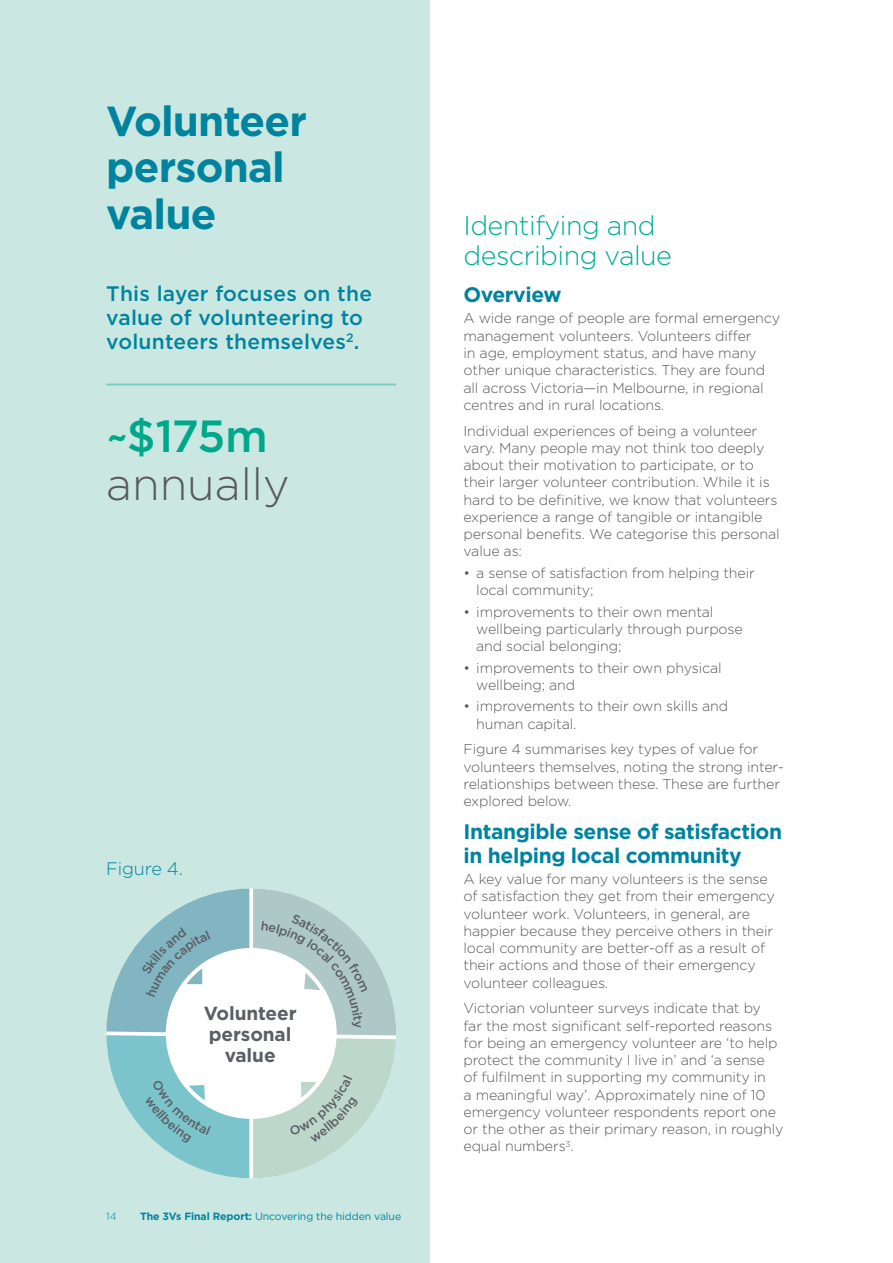
<style>
.page{position:relative;width:893px;height:1263px;background:#fff}
.page>*{position:absolute;margin:0;border:0;box-sizing:border-box;transform-origin:0 0}
.t1{font:300 45px "Gotham";color:#58595b}
.t2{font:500 45px "Gotham";color:#00a88b}
.t3{font:700 42px/46.5px "Gotham";letter-spacing:-.02em;color:#00839f}
.t4{font:300 27px/30px "Gotham";letter-spacing:-.02em;color:#00ae94}
.t5{font:500 21px/24px "Gotham";letter-spacing:.01em;color:#00839f}
.t6{font:700 21px/24px "Gotham";letter-spacing:-.02em;color:#00839f}
.t7{font:700 19.05px/21.1px "Gotham";letter-spacing:-.005em;color:#5b5e65;text-align:center}
.t8{font:300 18px "Gotham";letter-spacing:-.01em;color:#00839f}
.t9{font:300 14.25px/17.2px "Gotham";letter-spacing:-.01em;color:#58595b}
.t10{font:10.5px "Gotham";letter-spacing:-.01em;color:#00839f}
.t11{font:300 10.5px "Gotham";color:#00839f}
.s1{font-weight:700}
</style>
<div class="page">
<div style="left:0;top:0;width:429px;height:1263px;background:#cae8e1"></div>
<hr style="left:106px;top:384px;width:290px;height:1px;background:#7cccbd">
<svg style="left:106px;top:888px;width:290px;height:290px"></svg>
<h2 class="t3" style="left:106px;top:97px;width:202px">Volunteer personal value</h2>
<h3 class="t5" style="left:106px;top:281px;width:267px">This layer focuses on the value of volunteering to volunteers themselves<sup>2</sup>.</h3>
<h1 class="t2" style="left:106px;top:410px;width:163px">~$175m</h1>
<h1 class="t1" style="left:106px;top:459px;width:185px">annually</h1>
<p class="t8" style="left:106px;top:859px;width:78px">Figure 4.</p>
<h3 class="t7" style="left:204px;top:1002px;width:94px">Volunteer personal value</h3>
<p class="t11" style="left:106px;top:1211px;width:12px">14</p>
<p class="t10" style="left:140px;top:1211px;width:263px"><span class="s1">The 3Vs Final Report:</span> Uncovering the hidden value</p>
<h3 class="t4" style="left:463px;top:210px;width:210px">Identifying and describing value</h3>
<h3 class="t6" style="left:463px;top:282px;width:99px">Overview</h3>
<p class="t9" style="left:463px;top:310px;width:318px">A wide range of people are formal emergency management volunteers. Volunteers differ<br>in age, employment status, and have many other unique characteristics. They are found all across Victoria—in Melbourne, in regional centres and in rural locations.</p>
<p class="t9" style="left:463px;top:422px;width:318px">Individual experiences of being a volunteer vary. Many people may not think too deeply about their motivation to participate, or to their larger volunteer contribution. While it is hard to be definitive, we know that volunteers experience a range of tangible or intangible personal benefits. We categorise this personal value as:</p>
<p class="t9" style="left:476px;top:564px;width:280px;text-indent:-13px">• a sense of satisfaction from helping their local community;</p>
<p class="t9" style="left:476px;top:603px;width:268px;text-indent:-13px">• improvements to their own mental wellbeing particularly through purpose and social belonging;</p>
<p class="t9" style="left:476px;top:659px;width:247px;text-indent:-13px">• improvements to their own physical wellbeing; and</p>
<p class="t9" style="left:476px;top:697px;width:253px;text-indent:-13px">• improvements to their own skills and human capital.</p>
<p class="t9" style="left:463px;top:740px;width:322px">Figure 4 summarises key types of value for volunteers themselves, noting the strong inter&shy;relationships between these. These are further explored below.</p>
<h3 class="t6" style="left:463px;top:818px;width:320px">Intangible sense of satisfaction in helping local community</h3>
<p class="t9" style="left:463px;top:870px;width:313px">A key value for many volunteers is the sense of satisfaction they get from their emergency volunteer work. Volunteers, in general, are happier because they perceive others in their local community are better-off as a result of their actions and those of their emergency volunteer colleagues.</p>
<p class="t9" style="left:463px;top:999px;width:322px">Victorian volunteer surveys indicate that by<br>far the most significant self-reported reasons for being an emergency volunteer are ‘to help protect the community I live in’ and ‘a sense<br>of fulfilment in supporting my community in<br>a meaningful way’. Approximately nine of 10 emergency volunteer respondents report one or the other as their primary reason, in roughly equal numbers<sup>3</sup>.</p>
</div>
